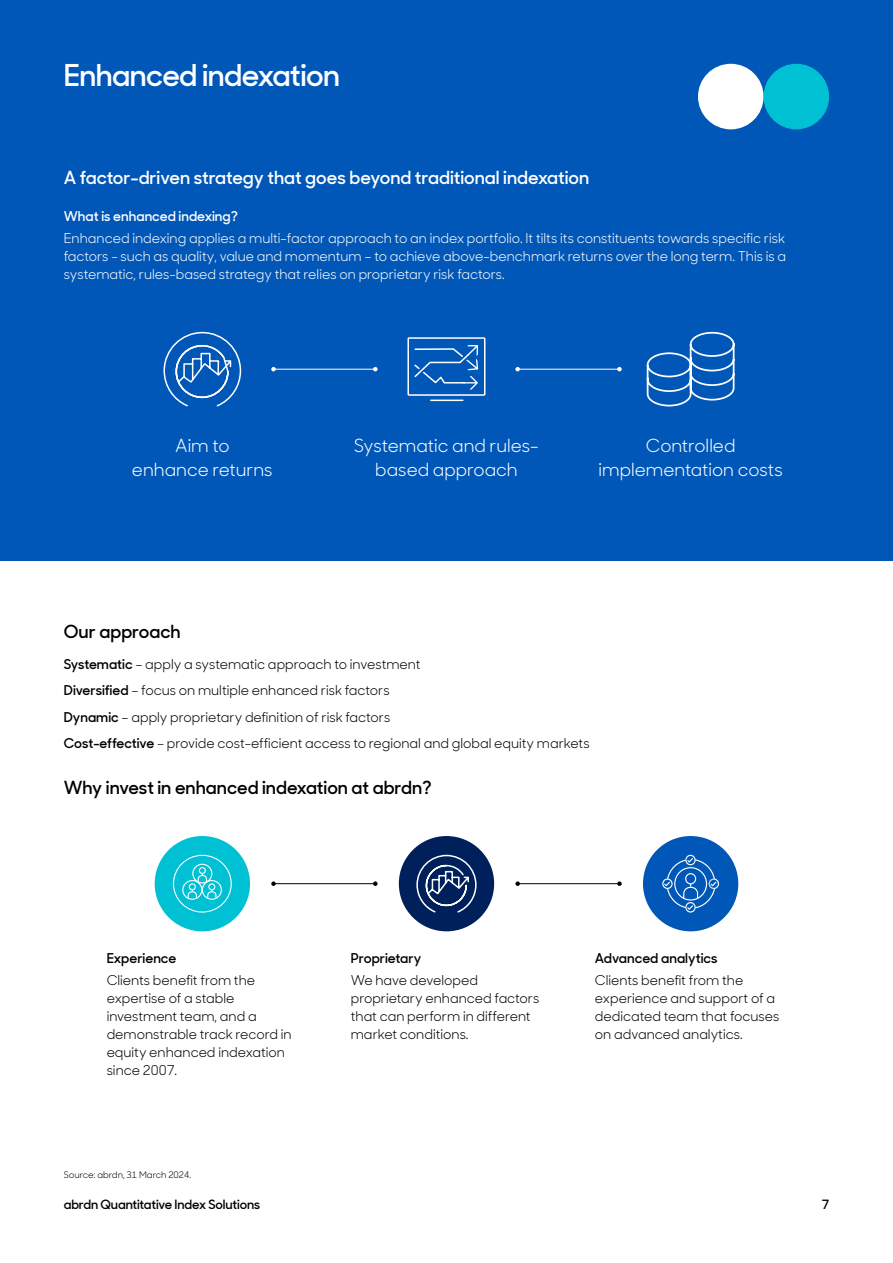
<style>
.page{position:relative;width:893px;height:1263px;background:#fff}
.page>*{position:absolute;margin:0;border:0;box-sizing:border-box;transform-origin:0 0}
.t1{font:600 30px "Sharp Sans Display No 1";letter-spacing:-.02em;color:#fff}
.t2{font:18px/24px "Sharp Sans Display No 1";color:#fff;text-align:center}
.t3{font:600 18px "Sharp Sans Display No 1";color:#fff}
.t4{font:600 18px "Sharp Sans Display No 1";color:#000}
.t5{font:13.5px/18px "Sharp Sans Display No 1";color:#000}
.t6{font:13.5px/18px "Sharp Sans Display No 1";color:#fff;text-align:justify}
.t7{font:600 13.5px "Sharp Sans Display No 1";color:#000}
.t8{font:600 13.5px "Sharp Sans Display No 1";color:#fff}
.t9{font:600 12.75px "Sharp Sans Display No 1";letter-spacing:-.01em;color:#000}
.t10{font:9px "Sharp Sans Display No 1";color:#000}
.s1{font-weight:600}
</style>
<div class="page">
<div style="left:0;top:0;width:893px;height:561px;background:#0057b7"></div>
<div style="left:155px;top:836px;width:95px;height:95px;background:#00c1d4;border-radius:50%"></div>
<svg style="left:173px;top:855px;width:59px;height:57px"></svg>
<div style="left:399px;top:836px;width:95px;height:95px;background:#00205b;border-radius:50%"></div>
<svg style="left:416px;top:854px;width:61px;height:59px"></svg>
<div style="left:643px;top:836px;width:95px;height:95px;background:#0057b7;border-radius:50%"></div>
<svg style="left:662px;top:855px;width:57px;height:57px"></svg>
<hr style="left:273px;top:883px;width:102px;height:1px;background:#000">
<svg style="left:373px;top:881px;width:5px;height:5px"></svg>
<svg style="left:271px;top:881px;width:5px;height:5px"></svg>
<hr style="left:518px;top:883px;width:101px;height:1px;background:#000">
<svg style="left:617px;top:881px;width:5px;height:5px"></svg>
<svg style="left:515px;top:881px;width:5px;height:5px"></svg>
<hr style="left:273px;top:369px;width:102px;height:1px;background:#fff">
<svg style="left:373px;top:367px;width:5px;height:4px"></svg>
<svg style="left:271px;top:367px;width:5px;height:4px"></svg>
<hr style="left:518px;top:369px;width:101px;height:1px;background:#fff">
<svg style="left:617px;top:367px;width:5px;height:4px"></svg>
<svg style="left:515px;top:367px;width:5px;height:4px"></svg>
<svg style="left:163px;top:331px;width:79px;height:76px"></svg>
<svg style="left:407px;top:337px;width:79px;height:65px"></svg>
<svg style="left:646px;top:331px;width:89px;height:76px"></svg>
<div style="left:698px;top:64px;width:66px;height:65px;background:#fff;border-radius:50%"></div>
<div style="left:763px;top:64px;width:66px;height:65px;background:#00c1d4;border-radius:50%"></div>
<h1 class="t1" style="left:64px;top:52px;width:278px">Enhanced indexation</h1>
<h2 class="t3" style="left:64px;top:163px;width:527px">A factor-driven strategy that goes beyond traditional indexation</h2>
<p class="t8" style="left:64px;top:205px;width:176px">What is enhanced indexing?</p>
<p class="t6" style="left:64px;top:228px;width:724px">Enhanced indexing applies a multi-factor approach to an index portfolio. It tilts its constituents towards specific risk factors - such as quality, value and momentum – to achieve above-benchmark returns over the long term. This is a systematic, rules-based strategy that relies on proprietary risk factors.</p>
<h2 class="t2" style="left:132px;top:432px;width:142px">Aim to<br>enhance returns</h2>
<h2 class="t2" style="left:354px;top:432px;width:186px">Systematic and rules&shy;based approach</h2>
<h2 class="t2" style="left:598px;top:432px;width:186px">Controlled implementation costs</h2>
<h2 class="t4" style="left:64px;top:617px;width:118px">Our approach</h2>
<p class="t5" style="left:64px;top:649px;width:527px;line-height:26.5px"><span class="s1">Systematic</span> – apply a systematic approach to investment<br><span class="s1">Diversified</span> – focus on multiple enhanced risk factors<br><span class="s1">Dynamic</span> – apply proprietary definition of risk factors<br><span class="s1">Cost-effective</span> – provide cost-efficient access to regional and global equity markets</p>
<h2 class="t4" style="left:64px;top:773px;width:369px">Why invest in enhanced indexation at abrdn?</h2>
<p class="t7" style="left:107px;top:947px;width:71px">Experience</p>
<p class="t5" style="left:107px;top:970px;width:186px">Clients benefit from the expertise of a stable investment team, and a demonstrable track record in equity enhanced indexation since 2007.</p>
<p class="t10" style="left:64px;top:1167px;width:129px">Source: abrdn, 31 March 2024.</p>
<p class="t7" style="left:351px;top:947px;width:72px">Proprietary</p>
<p class="t5" style="left:351px;top:970px;width:190px">We have developed proprietary enhanced factors that can perform in different market conditions.</p>
<p class="t7" style="left:595px;top:947px;width:124px">Advanced analytics</p>
<p class="t5" style="left:595px;top:970px;width:186px">Clients benefit from the experience and support of a dedicated team that focuses on advanced analytics.</p>
<p class="t9" style="left:64px;top:1194px;width:198px">abrdn Quantitative Index Solutions</p>
<p class="t9" style="left:822px;top:1194px;width:9px">7</p>
</div>
